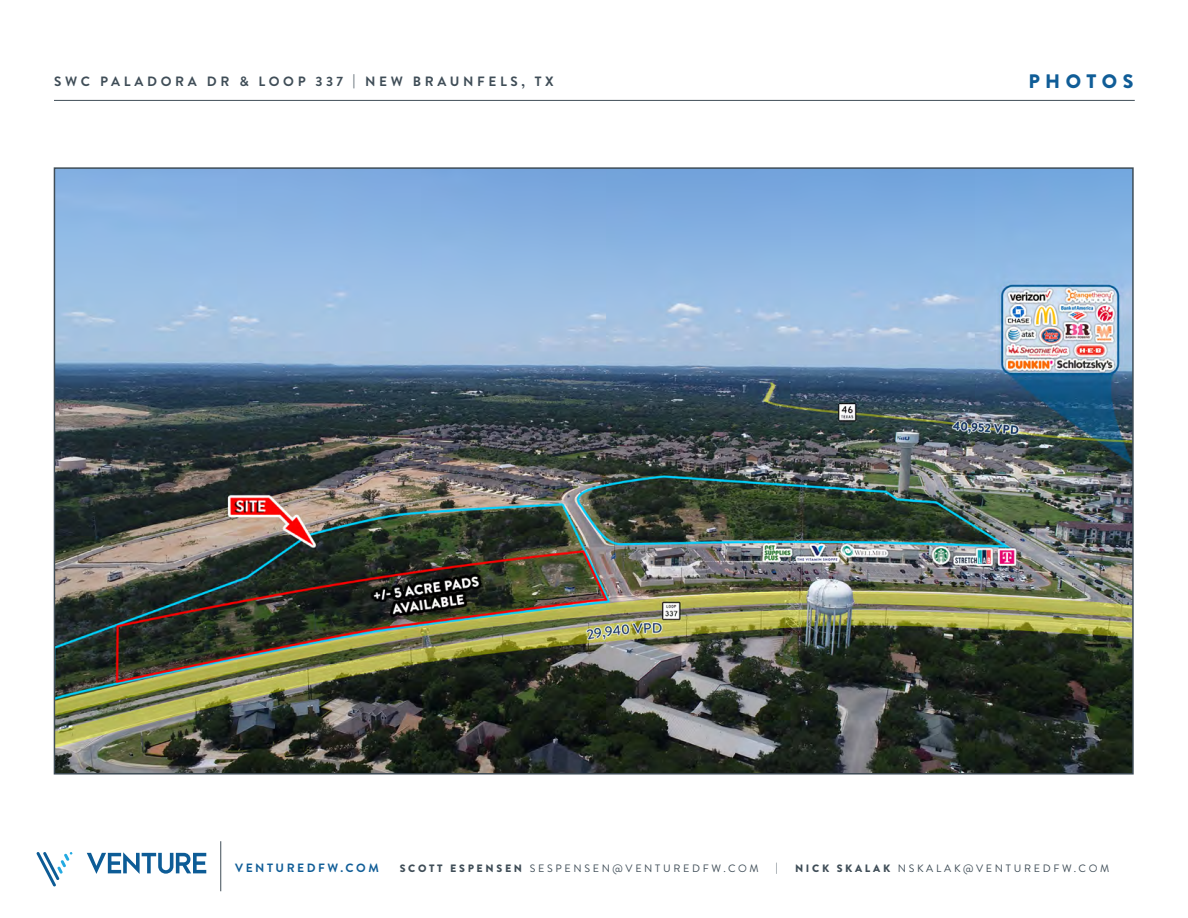
<style>
.page{position:relative;width:1188px;height:918px;background:#fff}
.page>*{position:absolute;margin:0;border:0;box-sizing:border-box;transform-origin:0 0}
.t1{font:900 19.5px "Brandon Grotesque";letter-spacing:.275em;color:#105d97}
.t2{font:700 13.5px "Brandon Grotesque";letter-spacing:.27em;color:#3f4d57}
.t3{font:700 12px "Brandon Grotesque";letter-spacing:.21em;color:#105d97}
.t4{font:10.65px "Brandon Grotesque";letter-spacing:.25em;color:#3f4d57}
.s1{font-weight:900}
</style>
<div class="page">
<svg style="left:37px;top:852px;width:36px;height:34px"></svg>
<svg style="left:87px;top:852px;width:119px;height:22px"></svg>
<hr style="left:220px;top:841px;width:1px;height:50px;background:#3f4d57">
<hr style="left:54px;top:100px;width:1081px;height:1px;background:#3f4d57">
<img style="left:53px;top:167px;width:1081px;height:608px">
<p class="t2" style="left:54px;top:72px;width:501px">SWC PALADORA DR &amp; LOOP 337 | NEW BRAUNFELS, TX</p>
<p class="t1" style="left:1028px;top:67px;width:107px">PHOTOS</p>
<p class="t3" style="left:235px;top:860px;width:145px">VENTUREDFW.COM</p>
<p class="t4" style="left:400px;top:861px;width:361px"><span class="s1">SCOTT ESPENSEN</span> SESPENSEN@VENTUREDFW.COM</p>
<p class="t4" style="left:776px;top:861px;width:4px">|</p>
<p class="t4" style="left:795px;top:861px;width:316px"><span class="s1">NICK SKALAK</span> NSKALAK@VENTUREDFW.COM</p>
</div>
